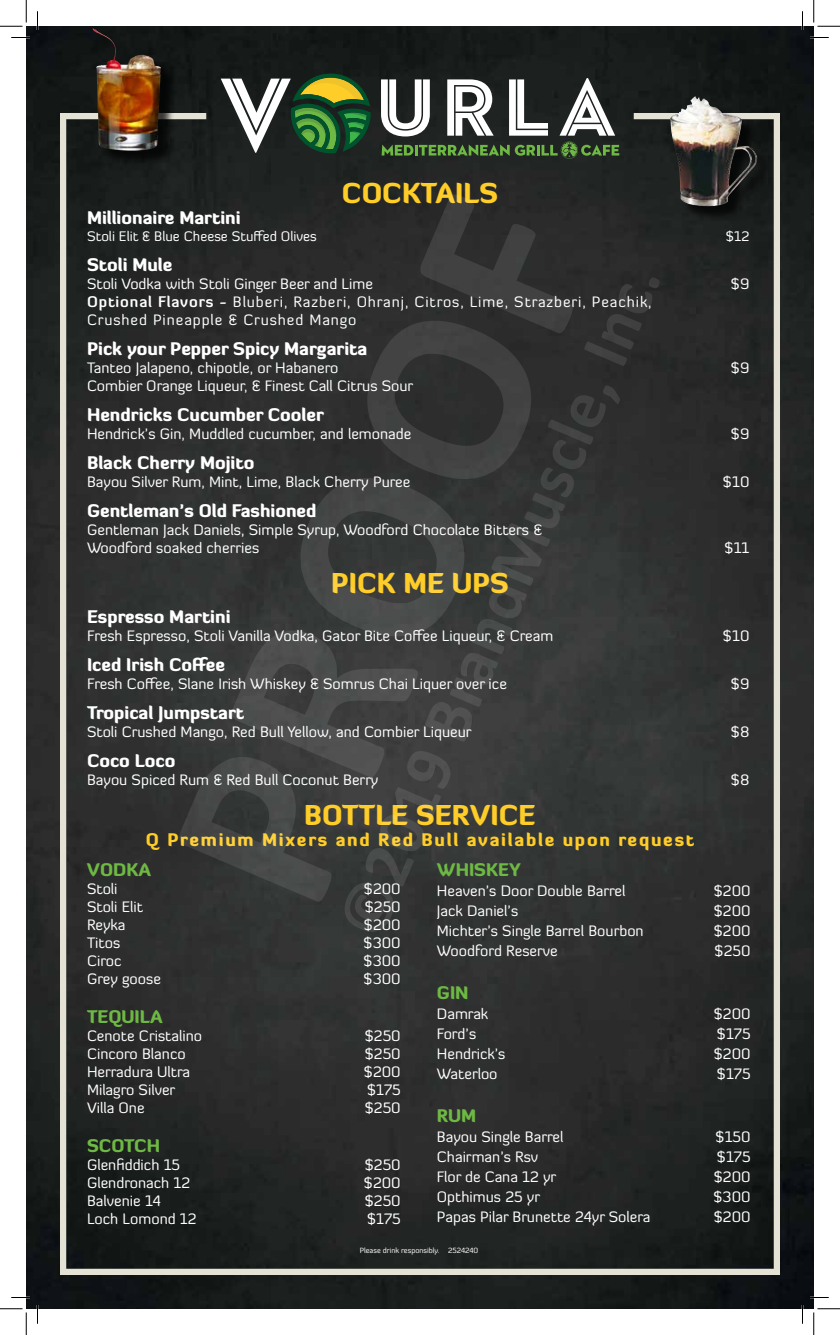
<style>
.page{position:relative;width:840px;height:1335px;background:#fff}
.page>*{position:absolute;margin:0;border:0;box-sizing:border-box;transform-origin:0 0}
.t1{font:900 27.5px "Diavlo";color:#ffcd27}
.t2{font:900 17.5px "Diavlo";color:#fff}
.t3{font:900 17.5px "Diavlo";letter-spacing:.1em;color:#ffcd27}
.t4{font:900 17.5px "Diavlo";color:#6eb844}
.t5{font:15px/18px "Diavlo";color:#fff}
.t6{font:15px/18px "Diavlo";letter-spacing:.06em;color:#fff}
.t7{font:13.75px "Diavlo";color:#fff}
.t8{font:7.5px "Diavlo";color:#fff}
.s1{font-weight:700}
</style>
<div class="page">
<img style="left:26px;top:26px;width:788px;height:1283px">
<svg style="left:221px;top:74px;width:150px;height:79px;background:#526749"></svg>
<svg style="left:381px;top:78px;width:238px;height:81px"></svg>
<div style="left:60px;top:113px;width:146px;height:6px;background:#e4e2d5"></div>
<div style="left:634px;top:113px;width:146px;height:6px;background:#e4e2d5"></div>
<div style="left:60px;top:1269px;width:720px;height:6px;background:#e4e2d5"></div>
<div style="left:774px;top:116px;width:6px;height:1156px;background:#e4e2d5"></div>
<div style="left:60px;top:116px;width:6px;height:1156px;background:#e4e2d5"></div>
<div style="left:95px;top:31px;width:81px;height:135px;background:#000;opacity:.75"></div>
<img style="left:92px;top:28px;width:69px;height:123px">
<div style="left:673px;top:99px;width:99px;height:123px;background:#000;opacity:.75"></div>
<img style="left:670px;top:95px;width:87px;height:112px">
<svg style="left:179px;top:194px;width:481px;height:738px;background:#353736"></svg>
<svg style="left:11px;top:37px;width:19px;height:1px"></svg>
<svg style="left:810px;top:37px;width:19px;height:1px"></svg>
<svg style="left:11px;top:1297px;width:19px;height:1px"></svg>
<svg style="left:810px;top:1297px;width:19px;height:1px"></svg>
<svg style="left:37px;top:11px;width:1px;height:19px"></svg>
<svg style="left:37px;top:1305px;width:1px;height:19px"></svg>
<svg style="left:802px;top:11px;width:1px;height:19px"></svg>
<svg style="left:802px;top:1305px;width:1px;height:19px"></svg>
<svg style="left:0;top:0;width:27px;height:27px"></svg>
<svg style="left:0;top:1309px;width:27px;height:26px"></svg>
<svg style="left:814px;top:0;width:26px;height:27px"></svg>
<svg style="left:814px;top:1309px;width:26px;height:26px"></svg>
<h1 class="t1" style="left:342px;top:175px;width:158px">COCKTAILS</h1>
<p class="t2" style="left:87px;top:206px;width:155px">Millionaire Martini</p>
<p class="t7" style="left:87px;top:227px;width:231px">Stoli Elit &amp; Blue Cheese Stuffed Olives</p>
<p class="t7" style="left:726px;top:227px;width:25px">$12</p>
<p class="t2" style="left:87px;top:253px;width:87px">Stoli Mule</p>
<p class="t5" style="left:87px;top:274px;width:287px">Stoli Vodka with Stoli Ginger Beer and Lime</p>
<p class="t5" style="left:731px;top:274px;width:20px">$9</p>
<p class="t6" style="left:87px;top:292px;width:566px"><span class="s1">Optional Flavors -</span> Bluberi, Razberi, Ohranj, Citros, Lime, Strazberi, Peachik,<br>Crushed Pineapple &amp; Crushed Mango</p>
<p class="t2" style="left:87px;top:337px;width:282px">Pick your Pepper Spicy Margarita</p>
<p class="t5" style="left:87px;top:358px;width:253px">Tanteo Jalapeno, chipotle, or Habanero</p>
<p class="t5" style="left:731px;top:358px;width:20px">$9</p>
<p class="t5" style="left:87px;top:376px;width:328px">Combier Orange Liqueur, &amp; Finest Call Citrus Sour</p>
<p class="t2" style="left:87px;top:403px;width:238px">Hendricks Cucumber Cooler</p>
<p class="t5" style="left:87px;top:424px;width:326px">Hendrick’s Gin, Muddled cucumber, and lemonade</p>
<p class="t5" style="left:731px;top:424px;width:20px">$9</p>
<p class="t2" style="left:87px;top:451px;width:169px">Black Cherry Mojito</p>
<p class="t5" style="left:87px;top:472px;width:325px">Bayou Silver Rum, Mint, Lime, Black Cherry Puree</p>
<p class="t5" style="left:723px;top:472px;width:28px">$10</p>
<p class="t2" style="left:87px;top:499px;width:231px">Gentleman’s Old Fashioned</p>
<p class="t5" style="left:87px;top:520px;width:457px">Gentleman Jack Daniels, Simple Syrup, Woodford Chocolate Bitters &amp;<br>Woodford soaked cherries</p>
<p class="t5" style="left:725px;top:538px;width:26px">$11</p>
<h1 class="t1" style="left:331px;top:565px;width:179px">PICK ME UPS</h1>
<p class="t2" style="left:87px;top:605px;width:145px">Espresso Martini</p>
<p class="t5" style="left:87px;top:626px;width:468px">Fresh Espresso, Stoli Vanilla Vodka, Gator Bite Coffee Liqueur, &amp; Cream</p>
<p class="t5" style="left:723px;top:626px;width:28px">$10</p>
<p class="t2" style="left:87px;top:653px;width:140px">Iced Irish Coffee</p>
<p class="t5" style="left:87px;top:674px;width:422px">Fresh Coffee, Slane Irish Whiskey &amp; Somrus Chai Liquer over ice</p>
<p class="t5" style="left:731px;top:674px;width:20px">$9</p>
<p class="t2" style="left:87px;top:701px;width:159px">Tropical Jumpstart</p>
<p class="t5" style="left:87px;top:722px;width:386px">Stoli Crushed Mango, Red Bull Yellow, and Combier Liqueur</p>
<p class="t5" style="left:731px;top:722px;width:20px">$8</p>
<p class="t2" style="left:87px;top:749px;width:90px">Coco Loco</p>
<p class="t5" style="left:87px;top:770px;width:293px">Bayou Spiced Rum &amp; Red Bull Coconut Berry</p>
<p class="t5" style="left:731px;top:770px;width:20px">$8</p>
<h1 class="t1" style="left:304px;top:797px;width:233px">BOTTLE SERVICE</h1>
<p class="t3" style="left:146px;top:828px;width:550px">Q Premium Mixers and Red Bull available upon request</p>
<p class="t4" style="left:87px;top:858px;width:66px">VODKA</p>
<p class="t5" style="left:87px;top:879px;width:32px">Stoli</p>
<p class="t5" style="left:364px;top:879px;width:38px">$200</p>
<p class="t5" style="left:87px;top:897px;width:58px">Stoli Elit</p>
<p class="t5" style="left:365px;top:897px;width:38px">$250</p>
<p class="t5" style="left:87px;top:915px;width:40px">Reyka</p>
<p class="t5" style="left:364px;top:915px;width:38px">$200</p>
<p class="t5" style="left:87px;top:933px;width:35px">Titos</p>
<p class="t5" style="left:364px;top:933px;width:39px">$300</p>
<p class="t5" style="left:87px;top:951px;width:36px">Ciroc</p>
<p class="t5" style="left:364px;top:951px;width:39px">$300</p>
<p class="t5" style="left:87px;top:969px;width:75px">Grey goose</p>
<p class="t5" style="left:364px;top:969px;width:39px">$300</p>
<p class="t4" style="left:87px;top:1005px;width:77px">TEQUILA</p>
<p class="t5" style="left:87px;top:1026px;width:117px">Cenote Cristalino</p>
<p class="t5" style="left:365px;top:1026px;width:38px">$250</p>
<p class="t5" style="left:87px;top:1044px;width:100px">Cincoro Blanco</p>
<p class="t5" style="left:365px;top:1044px;width:38px">$250</p>
<p class="t5" style="left:87px;top:1062px;width:105px">Herradura Ultra</p>
<p class="t5" style="left:364px;top:1062px;width:38px">$200</p>
<p class="t5" style="left:87px;top:1080px;width:90px">Milagro Silver</p>
<p class="t5" style="left:367px;top:1080px;width:35px">$175</p>
<p class="t5" style="left:87px;top:1098px;width:59px">Villa One</p>
<p class="t5" style="left:365px;top:1098px;width:38px">$250</p>
<p class="t4" style="left:87px;top:1134px;width:75px">SCOTCH</p>
<p class="t5" style="left:87px;top:1155px;width:95px">Glenfiddich 15</p>
<p class="t5" style="left:365px;top:1155px;width:38px">$250</p>
<p class="t5" style="left:87px;top:1173px;width:105px">Glendronach 12</p>
<p class="t5" style="left:364px;top:1173px;width:38px">$200</p>
<p class="t5" style="left:87px;top:1191px;width:76px">Balvenie 14</p>
<p class="t5" style="left:365px;top:1191px;width:38px">$250</p>
<p class="t5" style="left:87px;top:1209px;width:111px">Loch Lomond 12</p>
<p class="t5" style="left:367px;top:1209px;width:35px">$175</p>
<p class="t4" style="left:437px;top:858px;width:85px">WHISKEY</p>
<p class="t5" style="left:437px;top:881px;width:190px">Heaven’s Door Double Barrel</p>
<p class="t5" style="left:714px;top:881px;width:38px">$200</p>
<p class="t5" style="left:437px;top:901px;width:83px">Jack Daniel’s</p>
<p class="t5" style="left:714px;top:901px;width:38px">$200</p>
<p class="t5" style="left:437px;top:921px;width:208px">Michter’s Single Barrel Bourbon</p>
<p class="t5" style="left:714px;top:921px;width:38px">$200</p>
<p class="t5" style="left:437px;top:941px;width:122px">Woodford Reserve</p>
<p class="t5" style="left:715px;top:941px;width:38px">$250</p>
<p class="t4" style="left:437px;top:981px;width:33px">GIN</p>
<p class="t5" style="left:437px;top:1004px;width:53px">Damrak</p>
<p class="t5" style="left:714px;top:1004px;width:38px">$200</p>
<p class="t5" style="left:437px;top:1024px;width:41px">Ford’s</p>
<p class="t5" style="left:717px;top:1024px;width:35px">$175</p>
<p class="t5" style="left:437px;top:1044px;width:70px">Hendrick’s</p>
<p class="t5" style="left:714px;top:1044px;width:38px">$200</p>
<p class="t5" style="left:437px;top:1064px;width:62px">Waterloo</p>
<p class="t5" style="left:717px;top:1064px;width:35px">$175</p>
<p class="t4" style="left:437px;top:1104px;width:41px">RUM</p>
<p class="t5" style="left:437px;top:1127px;width:128px">Bayou Single Barrel</p>
<p class="t5" style="left:716px;top:1127px;width:37px">$150</p>
<p class="t5" style="left:437px;top:1147px;width:103px">Chairman’s Rsv</p>
<p class="t5" style="left:717px;top:1147px;width:35px">$175</p>
<p class="t5" style="left:437px;top:1167px;width:121px">Flor de Cana 12 yr</p>
<p class="t5" style="left:714px;top:1167px;width:38px">$200</p>
<p class="t5" style="left:437px;top:1187px;width:105px">Opthimus 25 yr</p>
<p class="t5" style="left:713px;top:1187px;width:39px">$300</p>
<p class="t5" style="left:437px;top:1207px;width:215px">Papas Pilar Brunette 24yr Solera</p>
<p class="t5" style="left:714px;top:1207px;width:38px">$200</p>
<p class="t8" style="left:360px;top:1245px;width:120px">Please drink responsibly. 2524240</p>
</div>
